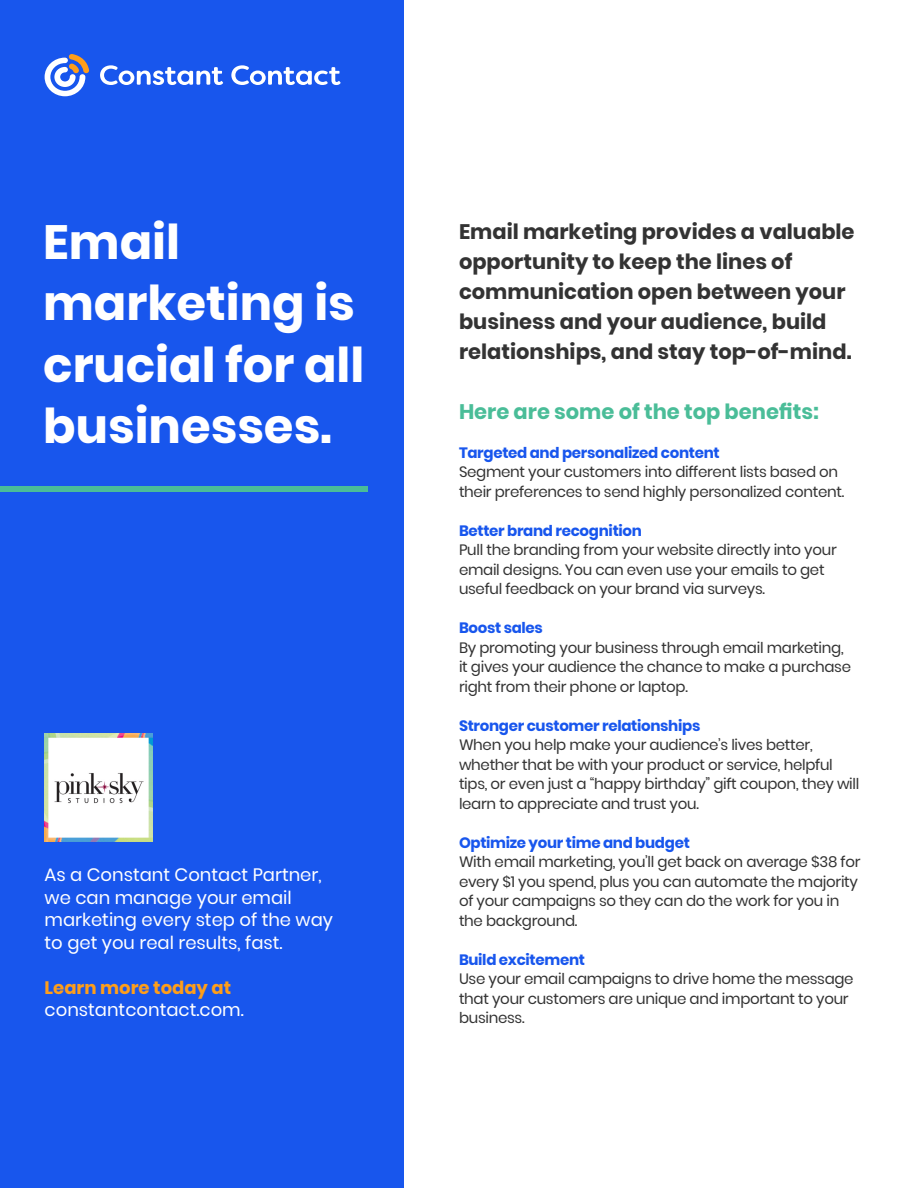
<style>
.page{position:relative;width:918px;height:1188px;background:#fff}
.page>*{position:absolute;margin:0;border:0;box-sizing:border-box;transform-origin:0 0}
.t1{font:700 48px/61.5px "Poppins";color:#fff}
.t2{font:700 21px/30px "Poppins";color:#333}
.t3{font:700 21px "Poppins";color:#4abd98}
.t4{font:18px/22.5px "Poppins";color:#fff}
.t5{font:700 18px "Poppins";color:#ff9e1a}
.t6{font:15px/19.5px "Poppins";letter-spacing:-.02em;color:#333}
.t7{font:700 15px "Poppins";letter-spacing:-.02em;color:#1856ed}
</style>
<div class="page">
<div style="left:0;top:0;width:404px;height:1188px;background:#1856ed"></div>
<div style="left:0;top:486px;width:367px;height:6px;background:#4abd98"></div>
<svg style="left:231px;top:65px;width:110px;height:20px"></svg>
<svg style="left:100px;top:65px;width:123px;height:20px"></svg>
<svg style="left:45px;top:54px;width:44px;height:42px"></svg>
<img style="left:45px;top:733px;width:108px;height:108px">
<h1 class="t1" style="left:43px;top:212px;width:323px">Email marketing is crucial for all businesses.</h1>
<h2 class="t2" style="left:459px;top:216px;width:397px">Email marketing provides a valuable opportunity to keep the lines of communication open between your business and your audience, build relationships, and stay top-of-mind.</h2>
<h2 class="t3" style="left:459px;top:399px;width:361px">Here are some of the top benefits:</h2>
<p class="t7" style="left:459px;top:444px;width:262px">Targeted and personalized content</p>
<p class="t6" style="left:459px;top:462px;width:387px">Segment your customers into different lists based on their preferences to send highly personalized content.</p>
<p class="t7" style="left:459px;top:522px;width:185px">Better brand recognition</p>
<p class="t6" style="left:459px;top:540px;width:379px">Pull the branding from your website directly into your email designs. You can even use your emails to get useful feedback on your brand via surveys.</p>
<p class="t7" style="left:459px;top:619px;width:85px">Boost sales</p>
<p class="t6" style="left:459px;top:638px;width:394px">By promoting your business through email marketing, it gives your audience the chance to make a purchase right from their phone or laptop.</p>
<p class="t7" style="left:459px;top:717px;width:243px">Stronger customer relationships</p>
<p class="t6" style="left:459px;top:735px;width:402px">When you help make your audience’s lives better, whether that be with your product or service, helpful tips, or even just a “happy birthday” gift coupon, they will learn to appreciate and trust you.</p>
<p class="t7" style="left:459px;top:834px;width:232px">Optimize your time and budget</p>
<p class="t6" style="left:459px;top:852px;width:403px">With email marketing, you’ll get back on average $38 for every $1 you spend, plus you can automate the majority of your campaigns so they can do the work for you in the background.</p>
<p class="t7" style="left:459px;top:951px;width:128px">Build excitement</p>
<p class="t6" style="left:459px;top:969px;width:396px">Use your email campaigns to drive home the message that your customers are unique and important to your business.</p>
<p class="t4" style="left:45px;top:864px;width:290px">As a Constant Contact Partner, we can manage your email marketing every step of the way to get you real results, fast.</p>
<p class="t5" style="left:45px;top:977px;width:188px">Learn more today at</p>
<p class="t4" style="left:45px;top:999px;width:201px">constantcontact.com.</p>
</div>
